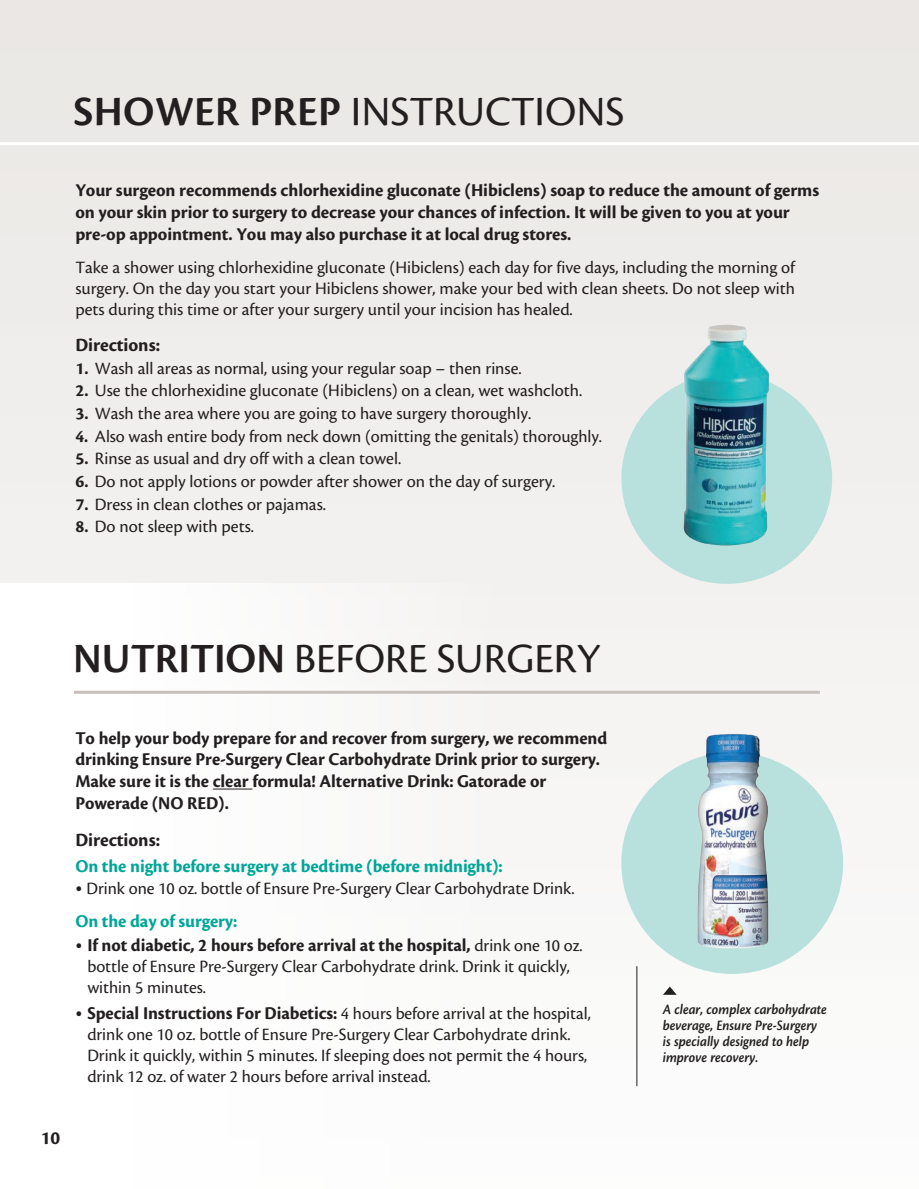
<style>
.page{position:relative;width:919px;height:1189px;background:#fff}
.page>*{position:absolute;margin:0;border:0;box-sizing:border-box;transform-origin:0 0}
.t1{font:43.2px "Cronos Pro";color:#231f20}
.t2{font:700 19.5px "Cronos Pro";letter-spacing:-.005em;color:#231f20}
.t3{font:700 18.75px/21.8px "Cronos Pro";letter-spacing:-.005em;color:#231f20}
.t4{font:700 18.75px "Cronos Pro";letter-spacing:-.005em;color:#00a699}
.t5{font:18px/21px "Cronos Pro";color:#231f20}
.t6{font:italic 600 15px/15.9px "Cronos Pro";color:#231f20;scale:.92 1}
.s1{font-weight:600}
.s2{font-weight:700}
.s3{font-size:22.5px}
.s4{font-weight:400;font-size:22.5px}
.s5{font-weight:400;font-size:18px}
.s6{font-weight:700;font-size:18.75px}
</style>
<div class="page">
<div style="left:0;top:0;width:918px;height:583px;background:#eeecea"></div>
<div style="left:621px;top:373px;width:210px;height:210px;background:#b8e1dd;border-radius:50%"></div>
<hr style="left:74px;top:690px;width:745px;height:3px;background:#c7bfbb">
<hr style="left:213px;top:788px;width:39px;height:1px;background:#231f20">
<div style="left:621px;top:752px;width:221px;height:221px;background:#b8e1dd;border-radius:50%"></div>
<hr style="left:0;top:142px;width:918px;height:3px;background:#fff">
<hr style="left:636px;top:965px;width:1px;height:120px;background:#231f20">
<svg style="left:663px;top:986px;width:13px;height:8px"></svg>
<img style="left:684px;top:733px;width:91px;height:216px">
<img style="left:677px;top:323px;width:99px;height:223px">
<h1 class="t1" style="left:74px;top:86px;width:552px"><span class="s1">SHOWER PREP</span> INSTRUCTIONS</h1>
<p class="t3" style="left:75px;top:180px;width:745px">Your surgeon recommends chlorhexidine gluconate (Hibiclens) soap to reduce the amount of germs on your skin prior to surgery to decrease your chances of infection. It will be given to you at your pre-op appointment. You may also purchase it at local drug stores.</p>
<p class="t5" style="left:75px;top:257px;width:720px;text-align:justify">Take a shower using chlorhexidine gluconate (Hibiclens) each day for five days, including the morning of surgery. On the day you start your Hibiclens shower, make your bed with clean sheets. Do not sleep with pets during this time or after your surgery until your incision has healed.</p>
<p class="t2" style="left:75px;top:333px;width:86px">Directions:</p>
<p class="t5" style="left:75px;top:357px;width:447px"><span class="s2">1.</span> Wash all areas as normal, using your regular soap – then rinse.</p>
<p class="t5" style="left:75px;top:380px;width:508px"><span class="s2">2.</span> Use the chlorhexidine gluconate (Hibiclens) on a clean, wet washcloth.</p>
<p class="t5" style="left:75px;top:403px;width:457px"><span class="s2">3.</span> Wash the area where you are going to have surgery thoroughly.</p>
<p class="t5" style="left:75px;top:425px;width:528px"><span class="s2">4.</span> Also wash entire body from neck down (omitting the genitals) thoroughly.</p>
<p class="t5" style="left:75px;top:448px;width:327px"><span class="s2">5.</span> Rinse as usual and dry off with a clean towel.</p>
<p class="t5" style="left:75px;top:471px;width:481px"><span class="s2">6.</span> Do not apply lotions or powder after shower on the day of surgery.</p>
<p class="t5" style="left:75px;top:493px;width:252px"><span class="s2">7.</span> Dress in clean clothes or pajamas.</p>
<p class="t5" style="left:75px;top:516px;width:180px"><span class="s2">8.</span> Do not sleep with pets.</p>
<h1 class="t1" style="left:73px;top:633px;width:528px"><span class="s1">NUTRITION</span> BEFORE SURGERY</h1>
<p class="t3" style="left:75px;top:727px;width:533px">To help your body prepare for and recover from surgery, we recommend drinking Ensure Pre-Surgery Clear Carbohydrate Drink prior to surgery.<br>Make sure it is the clear formula! Alternative Drink: Gatorade or Powerade (NO RED).</p>
<p class="t2" style="left:75px;top:828px;width:86px">Directions:</p>
<p class="t4" style="left:75px;top:855px;width:428px">On the night before surgery at bedtime (before midnight):</p>
<p class="t5" style="left:75px;top:878px;width:500px"><span class="s3">•</span> Drink one 10 oz. bottle of Ensure Pre-Surgery Clear Carbohydrate Drink.</p>
<p class="t4" style="left:75px;top:910px;width:163px">On the day of surgery:</p>
<p class="t3" style="left:75px;top:934px;width:508px"><span class="s4">•</span> If not diabetic, 2 hours before arrival at the hospital, <span class="s5">drink one 10 oz.</span></p>
<p class="t5" style="left:87px;top:956px;width:484px">bottle of Ensure Pre-Surgery Clear Carbohydrate drink. Drink it quickly, within 5 minutes.</p>
<p class="t5" style="left:87px;top:1002px;width:504px;text-indent:-12px"><span class="s3">•</span> <span class="s6">Special Instructions For Diabetics:</span> 4 hours before arrival at the hospital, drink one 10 oz. bottle of Ensure Pre-Surgery Clear Carbohydrate drink.<br>Drink it quickly, within 5 minutes. If sleeping does not permit the 4 hours, drink 12 oz. of water 2 hours before arrival instead.</p>
<p class="t6" style="left:662px;top:1001px;width:180px">A clear, complex carbohydrate beverage, Ensure Pre-Surgery is specially designed to help improve recovery.</p>
<p class="t2" style="left:41px;top:1126px;width:21px">10</p>
</div>
